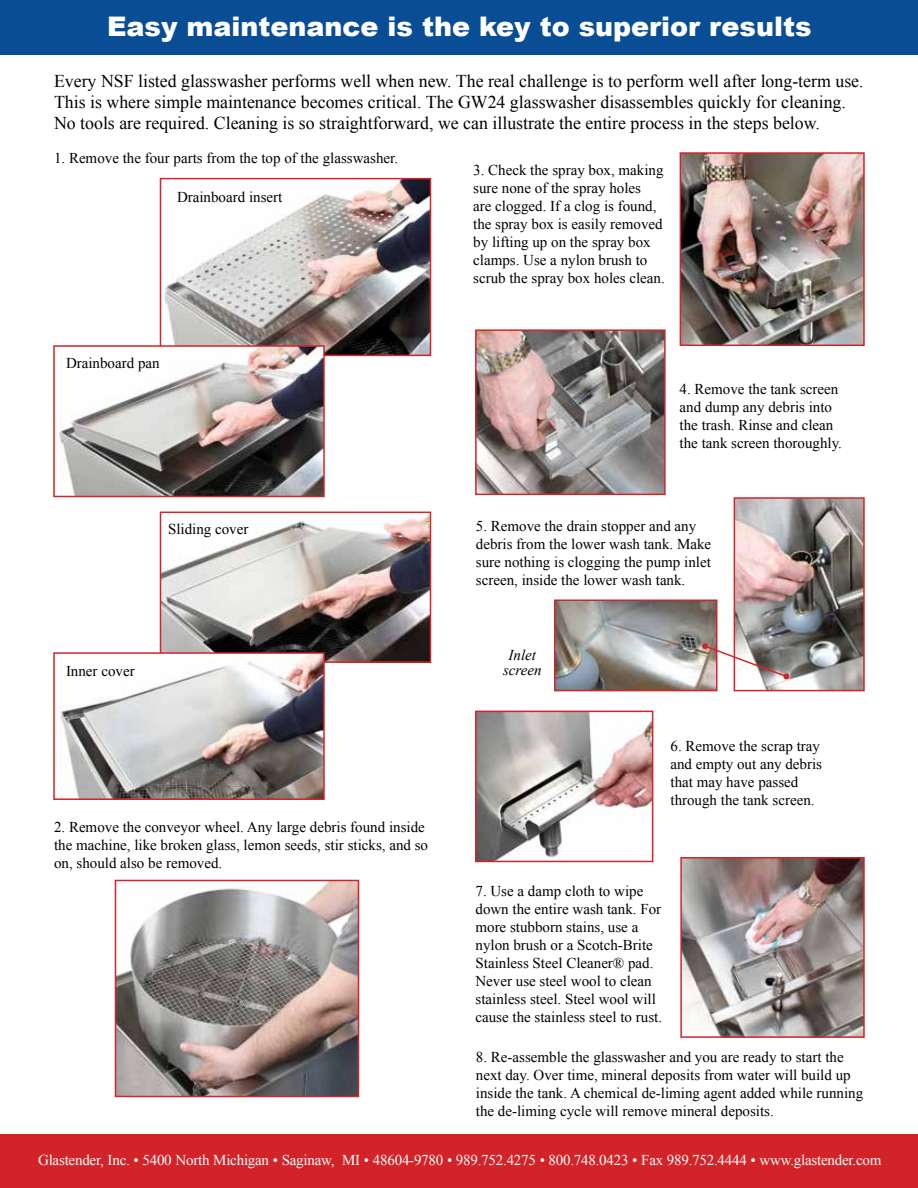
<style>
.page{position:relative;width:918px;height:1188px;background:#fff}
.page>*{position:absolute;margin:0;border:0;box-sizing:border-box;transform-origin:0 0}
.t1{font:900 27px "Arial";color:#fff}
.t2{font:18px/21px "Times New Roman";color:#000}
.t3{font:15px/18px "Times New Roman";color:#000}
.t4{font:15px "Times New Roman";letter-spacing:-.015em;color:#fff}
.t5{font:italic 15px/15px "Times New Roman";color:#000;text-align:center}
</style>
<div class="page">
<div style="left:0;top:1135px;width:918px;height:53px;background:#d22329"></div>
<div style="left:0;top:0;width:918px;height:55px;background:#094e95"></div>
<img style="left:557px;top:602px;width:157px;height:86px">
<div style="left:554px;top:599px;width:163px;height:92px;border:2px solid #d32429"></div>
<img style="left:164px;top:181px;width:264px;height:172px">
<div style="left:160px;top:178px;width:271px;height:178px;border:2px solid #d32429"></div>
<img style="left:59px;top:348px;width:263px;height:146px">
<div style="left:53px;top:345px;width:272px;height:152px;border:2px solid #d32429"></div>
<img style="left:163px;top:515px;width:265px;height:145px">
<div style="left:160px;top:512px;width:271px;height:151px;border:2px solid #d32429"></div>
<img style="left:60px;top:655px;width:262px;height:142px">
<div style="left:53px;top:652px;width:272px;height:148px;border:2px solid #d32429"></div>
<img style="left:118px;top:883px;width:238px;height:211px">
<div style="left:115px;top:880px;width:244px;height:217px;border:2px solid #d32429"></div>
<img style="left:683px;top:860px;width:179px;height:175px">
<div style="left:680px;top:857px;width:185px;height:181px;border:2px solid #d32429"></div>
<img style="left:478px;top:332px;width:185px;height:160px">
<div style="left:475px;top:329px;width:191px;height:166px;border:2px solid #d32429"></div>
<img style="left:683px;top:155px;width:179px;height:188px">
<div style="left:680px;top:152px;width:185px;height:194px;border:2px solid #d32429"></div>
<img style="left:737px;top:500px;width:125px;height:188px">
<div style="left:734px;top:497px;width:131px;height:194px;border:2px solid #d32429"></div>
<img style="left:478px;top:714px;width:172px;height:145px">
<div style="left:475px;top:711px;width:178px;height:151px;border:2px solid #d32429"></div>
<svg style="left:702px;top:643px;width:87px;height:36px"></svg>
<h1 class="t1" style="left:107px;top:6px;width:706px">Easy maintenance is the key to superior results</h1>
<p class="t2" style="left:54px;top:70px;width:811px">Every NSF listed glasswasher performs well when new. The real challenge is to perform well after long-term use.<br>This is where simple maintenance becomes critical. The GW24 glasswasher disassembles quickly for cleaning.<br>No tools are required. Cleaning is so straightforward, we can illustrate the entire process in the steps below.</p>
<p class="t3" style="left:54px;top:149px;width:346px">1. Remove the four parts from the top of the glasswasher.</p>
<p class="t3" style="left:177px;top:188px;width:107px">Drainboard insert</p>
<p class="t3" style="left:66px;top:354px;width:95px">Drainboard pan</p>
<p class="t3" style="left:168px;top:520px;width:82px">Sliding cover</p>
<p class="t3" style="left:66px;top:661px;width:70px">Inner cover</p>
<p class="t3" style="left:54px;top:818px;width:376px">2. Remove the conveyor wheel. Any large debris found inside the machine, like broken glass, lemon seeds, stir sticks, and so on, should also be removed.</p>
<p class="t3" style="left:473px;top:160px;width:193px">3. Check the spray box, making sure none of the spray holes<br>are clogged. If a clog is found, the spray box is easily removed by lifting up on the spray box clamps. Use a nylon brush to scrub the spray box holes clean.</p>
<p class="t3" style="left:680px;top:380px;width:164px">4. Remove the tank screen and dump any debris into the trash. Rinse and clean the tank screen thoroughly.</p>
<p class="t3" style="left:476px;top:517px;width:237px">5. Remove the drain stopper and any debris from the lower wash tank. Make sure nothing is clogging the pump inlet screen, inside the lower wash tank.</p>
<p class="t5" style="left:503px;top:647px;width:40px">Inlet screen</p>
<p class="t3" style="left:670px;top:737px;width:153px">6. Remove the scrap tray and empty out any debris that may have passed through the tank screen.</p>
<p class="t3" style="left:476px;top:882px;width:188px">7. Use a damp cloth to wipe down the entire wash tank. For more stubborn stains, use a nylon brush or a Scotch-Brite<br>Stainless Steel Cleaner® pad.<br>Never use steel wool to clean stainless steel. Steel wool will cause the stainless steel to rust.</p>
<p class="t3" style="left:476px;top:1048px;width:389px">8. Re-assemble the glasswasher and you are ready to start the next day. Over time, mineral deposits from water will build up inside the tank. A chemical de-liming agent added while running the de-liming cycle will remove mineral deposits.</p>
<p class="t4" style="left:38px;top:1150px;width:845px">Glastender, Inc. • 5400 North Michigan • Saginaw, MI • 48604-9780 • 989.752.4275 • 800.748.0423 • Fax 989.752.4444 • www.glastender.com</p>
</div>
